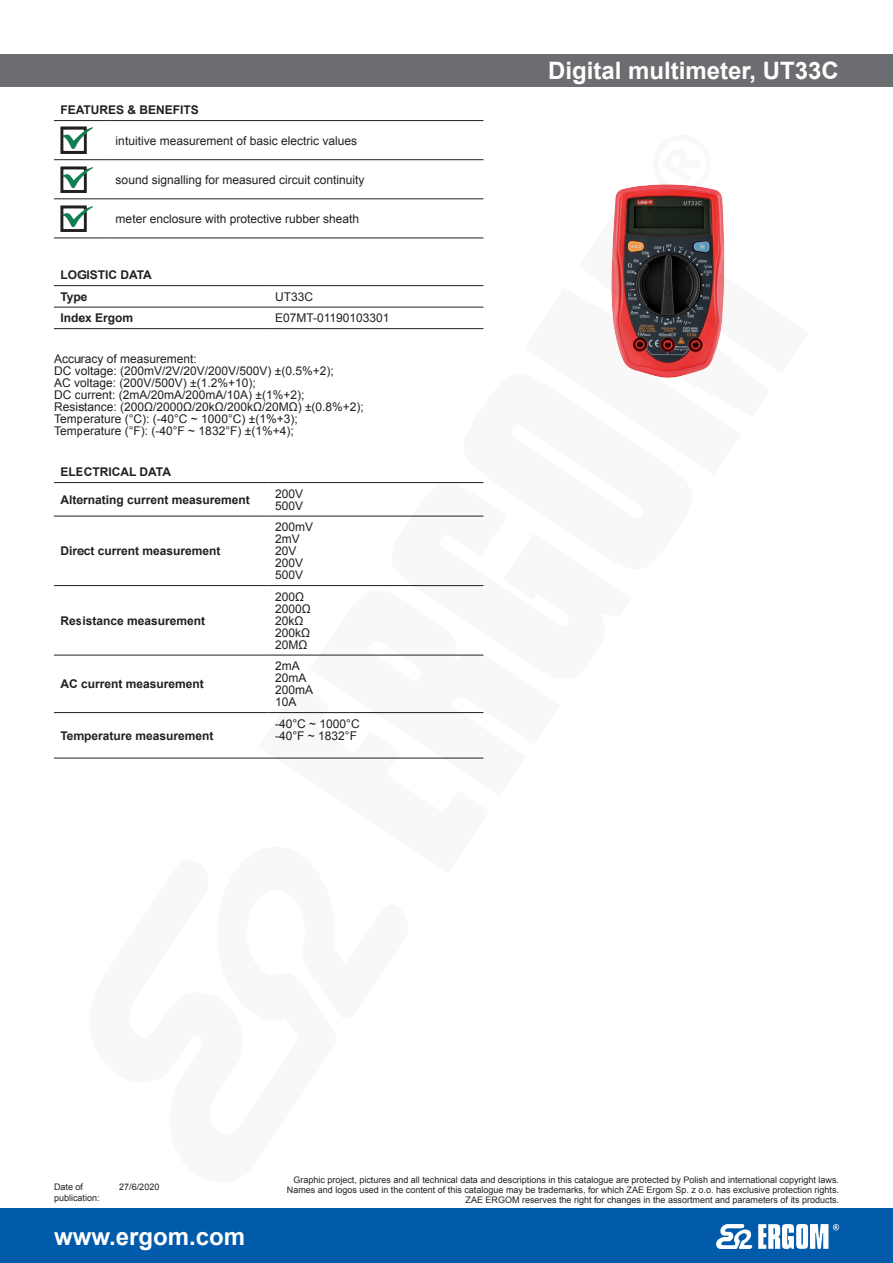
<style>
.page{position:relative;width:893px;height:1263px;background:#fff}
.page>*{position:absolute;margin:0;border:0;box-sizing:border-box;transform-origin:0 0}
.produkt-nazwa{font:700 24px "Arial";color:#fff}
.opis-body{font:12px "Arial";color:#231f20}
.opis-body-bold{font:700 12px "Arial";color:#231f20}
.t1{font:9px/9.8px "Arial";color:#231f20;text-align:right}
</style>
<div class="page">
<div style="left:0;top:1209px;width:893px;height:54px;background:#015aaa"></div>
<svg style="left:716px;top:1224px;width:123px;height:25px"></svg>
<div style="left:0;top:54px;width:893px;height:32px;background:#6c6d70"></div>
<img style="left:615px;top:184px;width:108px;height:22px">
<hr style="left:54px;top:120px;width:55px;height:1px;background:#231f20">
<hr style="left:109px;top:120px;width:374px;height:1px;background:#231f20">
<hr style="left:54px;top:159px;width:55px;height:1px;background:#231f20">
<hr style="left:109px;top:159px;width:374px;height:1px;background:#231f20">
<hr style="left:54px;top:199px;width:55px;height:1px;background:#231f20">
<hr style="left:109px;top:199px;width:374px;height:1px;background:#231f20">
<hr style="left:54px;top:238px;width:55px;height:1px;background:#231f20">
<hr style="left:109px;top:238px;width:374px;height:1px;background:#231f20">
<img style="left:60px;top:127px;width:33px;height:26px">
<img style="left:60px;top:166px;width:33px;height:26px">
<img style="left:60px;top:205px;width:33px;height:27px">
<hr style="left:54px;top:285px;width:215px;height:1px;background:#231f20">
<hr style="left:269px;top:285px;width:214px;height:1px;background:#231f20">
<hr style="left:54px;top:307px;width:215px;height:1px;background:#231f20">
<hr style="left:269px;top:307px;width:214px;height:1px;background:#231f20">
<hr style="left:54px;top:328px;width:215px;height:1px;background:#231f20">
<hr style="left:269px;top:328px;width:214px;height:1px;background:#231f20">
<hr style="left:54px;top:482px;width:215px;height:1px;background:#231f20">
<hr style="left:269px;top:482px;width:214px;height:1px;background:#231f20">
<hr style="left:54px;top:516px;width:215px;height:1px;background:#231f20">
<hr style="left:269px;top:516px;width:214px;height:1px;background:#231f20">
<hr style="left:54px;top:585px;width:215px;height:1px;background:#231f20">
<hr style="left:269px;top:585px;width:214px;height:1px;background:#231f20">
<hr style="left:54px;top:655px;width:215px;height:1px;background:#231f20">
<hr style="left:269px;top:655px;width:214px;height:1px;background:#231f20">
<hr style="left:54px;top:712px;width:215px;height:1px;background:#231f20">
<hr style="left:54px;top:758px;width:215px;height:1px;background:#231f20">
<svg style="left:611px;top:206px;width:114px;height:167px;background:#704545"></svg>
<svg style="left:258px;top:712px;width:52px;height:47px"></svg>
<svg style="left:310px;top:585px;width:174px;height:174px"></svg>
<svg style="left:389px;top:482px;width:95px;height:209px"></svg>
<svg style="left:463px;top:372px;width:231px;height:209px"></svg>
<p class="opis-body-bold" style="left:60px;top:102px;width:140px">FEATURES &amp; BENEFITS</p>
<p class="opis-body" style="left:116px;top:132px;width:243px">intuitive measurement of basic electric values</p>
<p class="opis-body" style="left:116px;top:172px;width:250px">sound signalling for measured circuit continuity</p>
<p class="opis-body" style="left:116px;top:211px;width:245px">meter enclosure with protective rubber sheath</p>
<p class="opis-body-bold" style="left:60px;top:267px;width:93px">LOGISTIC DATA</p>
<p class="opis-body-bold" style="left:60px;top:289px;width:29px">Type</p>
<p class="opis-body" style="left:275px;top:289px;width:40px">UT33C</p>
<p class="opis-body-bold" style="left:60px;top:310px;width:74px">Index Ergom</p>
<p class="opis-body" style="left:275px;top:310px;width:116px">E07MT-01190103301</p>
<p class="opis-body" style="left:54px;top:351px;width:144px">Accuracy of measurement:</p>
<p class="opis-body" style="left:54px;top:363px;width:281px">DC voltage: (200mV/2V/20V/200V/500V) ±(0.5%+2);</p>
<p class="opis-body" style="left:54px;top:375px;width:203px">AC voltage: (200V/500V) ±(1.2%+10);</p>
<p class="opis-body" style="left:54px;top:387px;width:252px">DC current: (2mA/20mA/200mA/10A) ±(1%+2);</p>
<p class="opis-body" style="left:54px;top:399px;width:311px">Resistance: (200Ω/2000Ω/20kΩ/200kΩ/20MΩ) ±(0.8%+2);</p>
<p class="opis-body" style="left:54px;top:411px;width:245px">Temperature (°C): (-40°C ~ 1000°C) ±(1%+3);</p>
<p class="opis-body" style="left:54px;top:423px;width:241px">Temperature (°F): (-40°F ~ 1832°F) ±(1%+4);</p>
<p class="opis-body-bold" style="left:60px;top:464px;width:112px">ELECTRICAL DATA</p>
<p class="opis-body-bold" style="left:60px;top:491px;width:191px">Alternating current measurement</p>
<p class="opis-body-bold" style="left:60px;top:543px;width:162px">Direct current measurement</p>
<p class="opis-body-bold" style="left:60px;top:612px;width:146px">Resistance measurement</p>
<p class="opis-body-bold" style="left:60px;top:676px;width:145px">AC current measurement</p>
<p class="opis-body-bold" style="left:60px;top:727px;width:155px">Temperature measurement</p>
<p class="opis-body" style="left:275px;top:486px;width:30px">200V</p>
<p class="opis-body" style="left:275px;top:498px;width:30px">500V</p>
<p class="opis-body" style="left:275px;top:519px;width:40px">200mV</p>
<p class="opis-body" style="left:275px;top:531px;width:26px">2mV</p>
<p class="opis-body" style="left:275px;top:543px;width:23px">20V</p>
<p class="opis-body" style="left:275px;top:555px;width:30px">200V</p>
<p class="opis-body" style="left:275px;top:567px;width:30px">500V</p>
<p class="opis-body" style="left:275px;top:589px;width:30px">200Ω</p>
<p class="opis-body" style="left:275px;top:601px;width:37px">2000Ω</p>
<p class="opis-body" style="left:275px;top:613px;width:30px">20kΩ</p>
<p class="opis-body" style="left:275px;top:625px;width:36px">200kΩ</p>
<p class="opis-body" style="left:275px;top:637px;width:34px">20MΩ</p>
<p class="opis-body" style="left:275px;top:658px;width:26px">2mA</p>
<p class="opis-body" style="left:275px;top:670px;width:33px">20mA</p>
<p class="opis-body" style="left:275px;top:682px;width:40px">200mA</p>
<p class="opis-body" style="left:275px;top:694px;width:23px">10A</p>
<p class="opis-body" style="left:275px;top:716px;width:86px">-40°C ~ 1000°C</p>
<p class="opis-body" style="left:275px;top:728px;width:83px">-40°F ~ 1832°F</p>
<p class="produkt-nazwa" style="left:548px;top:54px;width:292px">Digital multimeter, UT33C</p>
<p class="t1" style="left:54px;top:1182px;width:31px">Date of</p>
<p class="t1" style="left:119px;top:1182px;width:42px">27/6/2020</p>
<p class="t1" style="left:54px;top:1193px;width:47px">publication:</p>
<h1 class="produkt-nazwa" style="left:54px;top:1220px;width:193px">www.ergom.com</h1>
<p class="t1" style="left:287px;top:1175px;width:554px">Graphic project, pictures and all technical data and descriptions in this catalogue are protected by Polish and international copyright laws.<br>Names and logos used in the content of this catalogue may be trademarks, for which ZAE Ergom Sp. z o.o. has exclusive protection rights.<br>ZAE ERGOM reserves the right for changes in the assortment and parameters of its products.</p>
</div>
